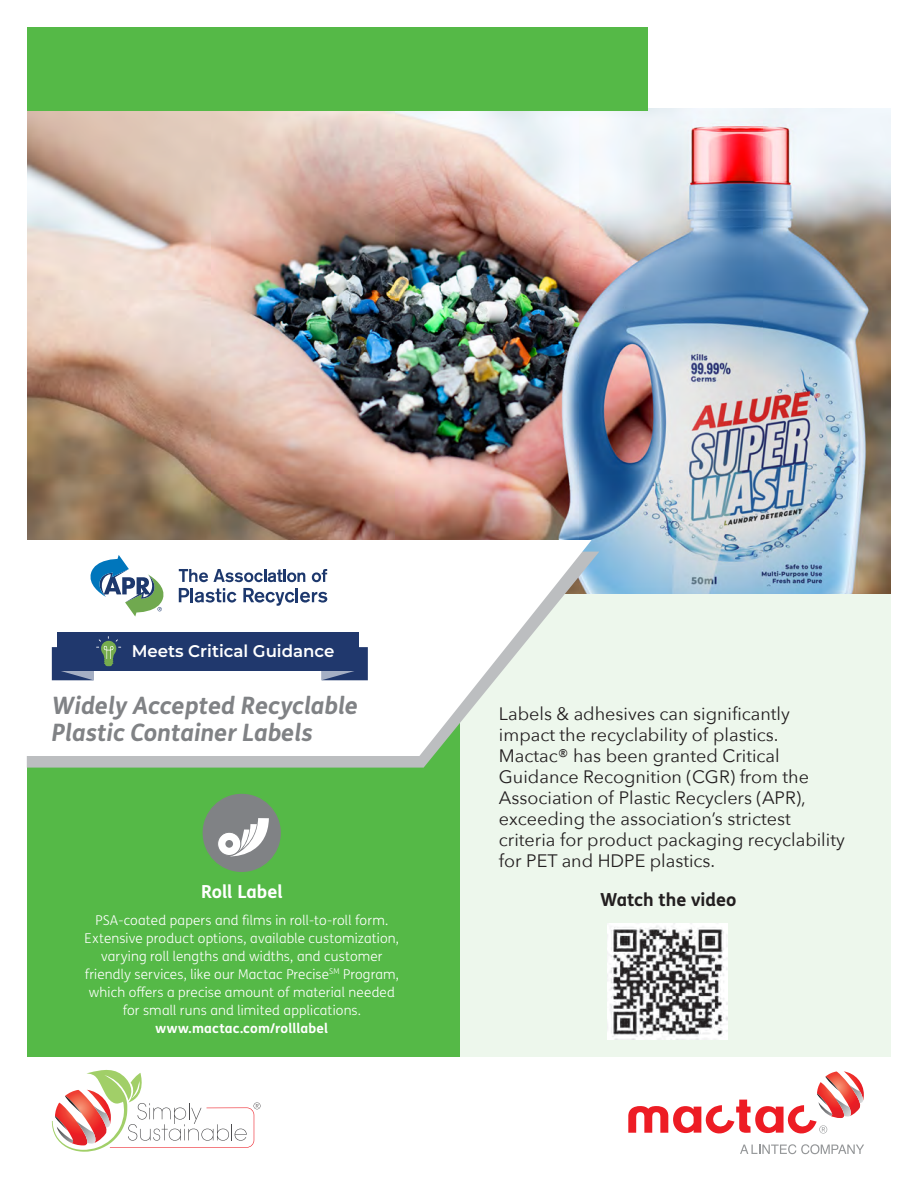
<style>
.page{position:relative;width:918px;height:1188px;background:#fff}
.page>*{position:absolute;margin:0;border:0;box-sizing:border-box;transform-origin:0 0}
.t1{font:italic 700 24px/27px "FS Me Pro";color:#808285}
.t2{font:18px/21px "Avenir Next";color:#231f20}
.t3{font:700 18px "FS Me Pro";letter-spacing:-.005em;color:#231f20}
.t4{font:700 18px "FS Me Pro";color:#fff}
.t5{font:600 16.95px "Montserrat";color:#fff}
.t6{font:300 13.5px/18px "FS Me Pro";letter-spacing:.01em;color:#fff;text-align:center}
.t7{font:700 13.5px "FS Me Pro";letter-spacing:.01em;color:#fff}
</style>
<div class="page">
<img style="left:27px;top:108px;width:864px;height:486px">
<div style="left:27px;top:594px;width:864px;height:462px;background:#55b947"></div>
<svg style="left:740px;top:1144px;width:124px;height:10px"></svg>
<svg style="left:628px;top:1071px;width:236px;height:63px"></svg>
<div style="left:27px;top:27px;width:621px;height:83px;background:#55b947"></div>
<div style="left:460px;top:594px;width:443px;height:464px;background:#edf7ec"></div>
<svg style="left:27px;top:552px;width:572px;height:216px;fill:#bcbec0"></svg>
<svg style="left:27px;top:540px;width:565px;height:216px;fill:#fff"></svg>
<svg style="left:322px;top:647px;width:46px;height:33px"></svg>
<div style="left:58px;top:632px;width:301px;height:39px;background:#20386d"></div>
<svg style="left:52px;top:636px;width:69px;height:44px"></svg>
<svg style="left:179px;top:569px;width:126px;height:13px"></svg>
<svg style="left:312px;top:569px;width:15px;height:13px"></svg>
<svg style="left:88px;top:555px;width:78px;height:62px"></svg>
<svg style="left:179px;top:588px;width:57px;height:15px"></svg>
<svg style="left:243px;top:588px;width:84px;height:18px"></svg>
<svg style="left:52px;top:1069px;width:208px;height:83px"></svg>
<img style="left:607px;top:923px;width:120px;height:117px">
<div style="left:203px;top:794px;width:78px;height:78px;background:#808285;border-radius:50%"></div>
<svg style="left:230px;top:818px;width:39px;height:39px"></svg>
<div style="left:218px;top:832px;width:23px;height:23px;background:#fff;border-radius:50%"></div>
<div style="left:217px;top:832px;width:24px;height:24px;border:1px solid #808285;border-radius:50%"></div>
<div style="left:225px;top:840px;width:8px;height:8px;background:#808285;border-radius:50%"></div>
<p class="t5" style="left:132px;top:639px;width:204px">Meets Critical Guidance</p>
<h1 class="t1" style="left:52px;top:690px;width:308px">Widely Accepted Recyclable<br>Plastic Container Labels</h1>
<p class="t4" style="left:201px;top:878px;width:83px">Roll Label</p>
<p class="t6" style="left:85px;top:911px;width:316px">PSA-coated papers and films in roll-to-roll form.<br>Extensive product options, available customization, varying roll lengths and widths, and customer friendly services, like our Mactac Precise<sup>SM</sup> Program, which offers a precise amount of material needed for small runs and limited applications.</p>
<p class="t7" style="left:156px;top:1018px;width:174px">www.mactac.com/rolllabel</p>
<p class="t2" style="left:499px;top:702px;width:347px">Labels &amp; adhesives can significantly impact the recyclability of plastics.<br>Mactac® has been granted Critical Guidance Recognition (CGR) from the Association of Plastic Recyclers (APR), exceeding the association’s strictest criteria for product packaging recyclability for PET and HDPE plastics.</p>
<p class="t3" style="left:600px;top:886px;width:138px">Watch the video</p>
</div>
